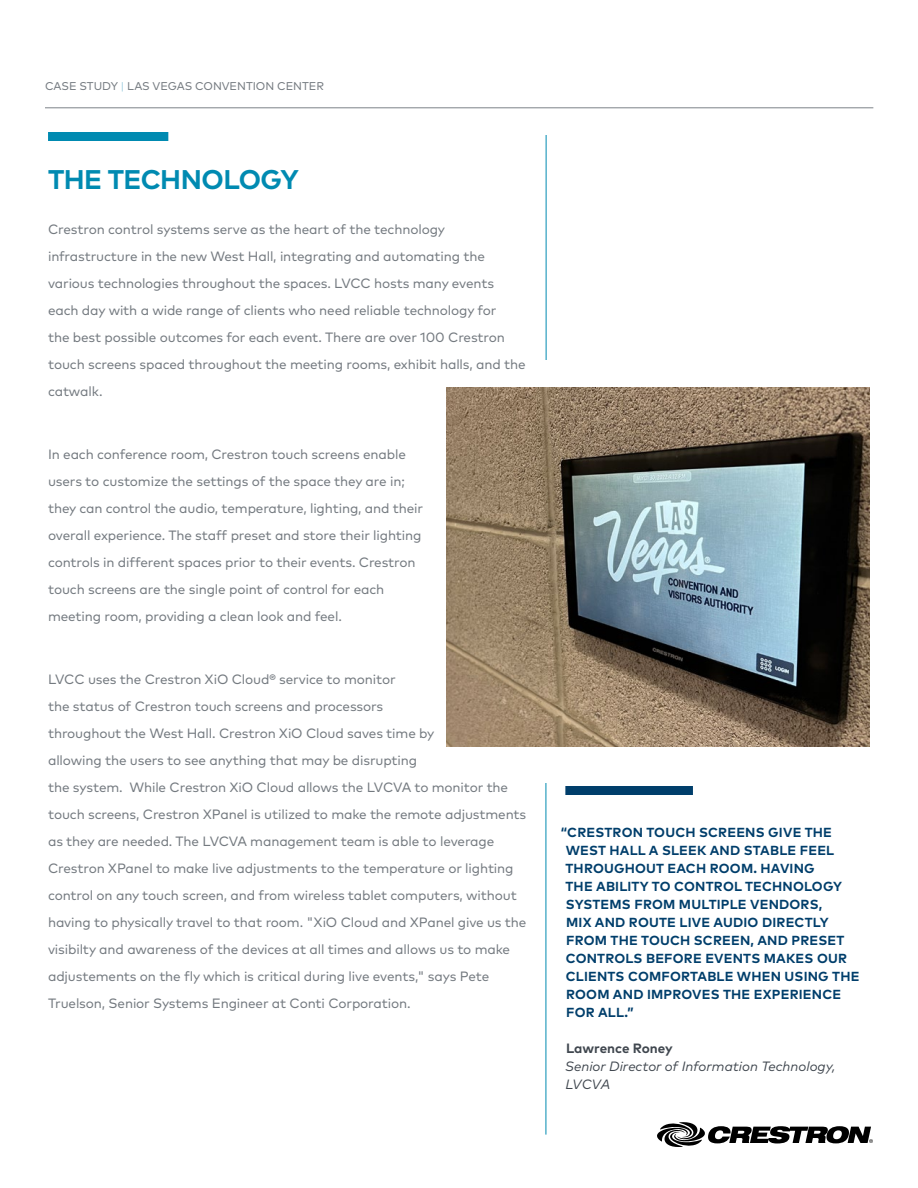
<style>
.page{position:relative;width:918px;height:1188px;background:#fff}
.page>*{position:absolute;margin:0;border:0;box-sizing:border-box;transform-origin:0 0}
.t1{font:700 27px "Mark Pro";letter-spacing:-.025em;color:#008ab1}
.t2{font:13.5px/27px "Mark Pro";letter-spacing:-.01em;color:#747a80}
.t3{font:italic 13.5px/18px "Mark Pro";color:#40474f}
.t4{font:700 13.5px "Mark Pro";color:#40474f}
.t5{font:700 13.2px/18px "Mark Pro";letter-spacing:.015em;color:#003e6b}
.t6{font:11.25px "Mark Pro";letter-spacing:-.005em;color:#747a80}
.s1{font-weight:300;color:#8cc3d9}
</style>
<div class="page">
<hr style="left:45px;top:108px;width:828px;height:1px;background:#7c8288">
<hr style="left:546px;top:135px;width:1px;height:225px;background:#008ab1">
<hr style="left:546px;top:783px;width:1px;height:352px;background:#008ab1">
<img style="left:446px;top:387px;width:424px;height:360px">
<svg style="left:657px;top:1122px;width:216px;height:25px"></svg>
<div style="left:48px;top:132px;width:120px;height:9px;background:#008ab1"></div>
<div style="left:565px;top:786px;width:128px;height:9px;background:#003e6b"></div>
<p class="t6" style="left:45px;top:78px;width:280px">CASE STUDY <span class="s1">|</span> LAS VEGAS CONVENTION CENTER</p>
<h1 class="t1" style="left:48px;top:159px;width:252px">THE TECHNOLOGY</h1>
<p class="t2" style="left:48px;top:215px;width:479px">Crestron control systems serve as the heart of the technology infrastructure in the new West Hall, integrating and automating the various technologies throughout the spaces. LVCC hosts many events each day with a wide range of clients who need reliable technology for<br>the best possible outcomes for each event. There are over 100 Crestron touch screens spaced throughout the meeting rooms, exhibit halls, and the catwalk.</p>
<p class="t2" style="left:48px;top:440px;width:377px">In each conference room, Crestron touch screens enable users to customize the settings of the space they are in; they can control the audio, temperature, lighting, and their overall experience. The staff preset and store their lighting controls in different spaces prior to their events. Crestron touch screens are the single point of control for each meeting room, providing a clean look and feel.</p>
<p class="t2" style="left:48px;top:665px;width:480px">LVCC uses the Crestron XiO Cloud® service to monitor<br>the status of Crestron touch screens and processors<br>throughout the West Hall. Crestron XiO Cloud saves time by<br>allowing the users to see anything that may be disrupting<br>the system. While Crestron XiO Cloud allows the LVCVA to monitor the touch screens, Crestron XPanel is utilized to make the remote adjustments as they are needed. The LVCVA management team is able to leverage Crestron XPanel to make live adjustments to the temperature or lighting control on any touch screen, and from wireless tablet computers, without having to physically travel to that room. "XiO Cloud and XPanel give us the visibilty and awareness of the devices at all times and allows us to make adjustements on the fly which is critical during live events," says Pete Truelson, Senior Systems Engineer at Conti Corporation.</p>
<p class="t5" style="left:566px;top:822px;width:295px;text-indent:-5px">“CRESTRON TOUCH SCREENS GIVE THE<br>WEST HALL A SLEEK AND STABLE FEEL<br>THROUGHOUT EACH ROOM. HAVING<br>THE ABILITY TO CONTROL TECHNOLOGY<br>SYSTEMS FROM MULTIPLE VENDORS,<br>MIX AND ROUTE LIVE AUDIO DIRECTLY<br>FROM THE TOUCH SCREEN, AND PRESET<br>CONTROLS BEFORE EVENTS MAKES OUR<br>CLIENTS COMFORTABLE WHEN USING THE<br>ROOM AND IMPROVES THE EXPERIENCE<br>FOR ALL.”</p>
<p class="t4" style="left:566px;top:1038px;width:108px">Lawrence Roney</p>
<p class="t3" style="left:565px;top:1056px;width:272px">Senior Director of Information Technology,<br>LVCVA</p>
</div>
